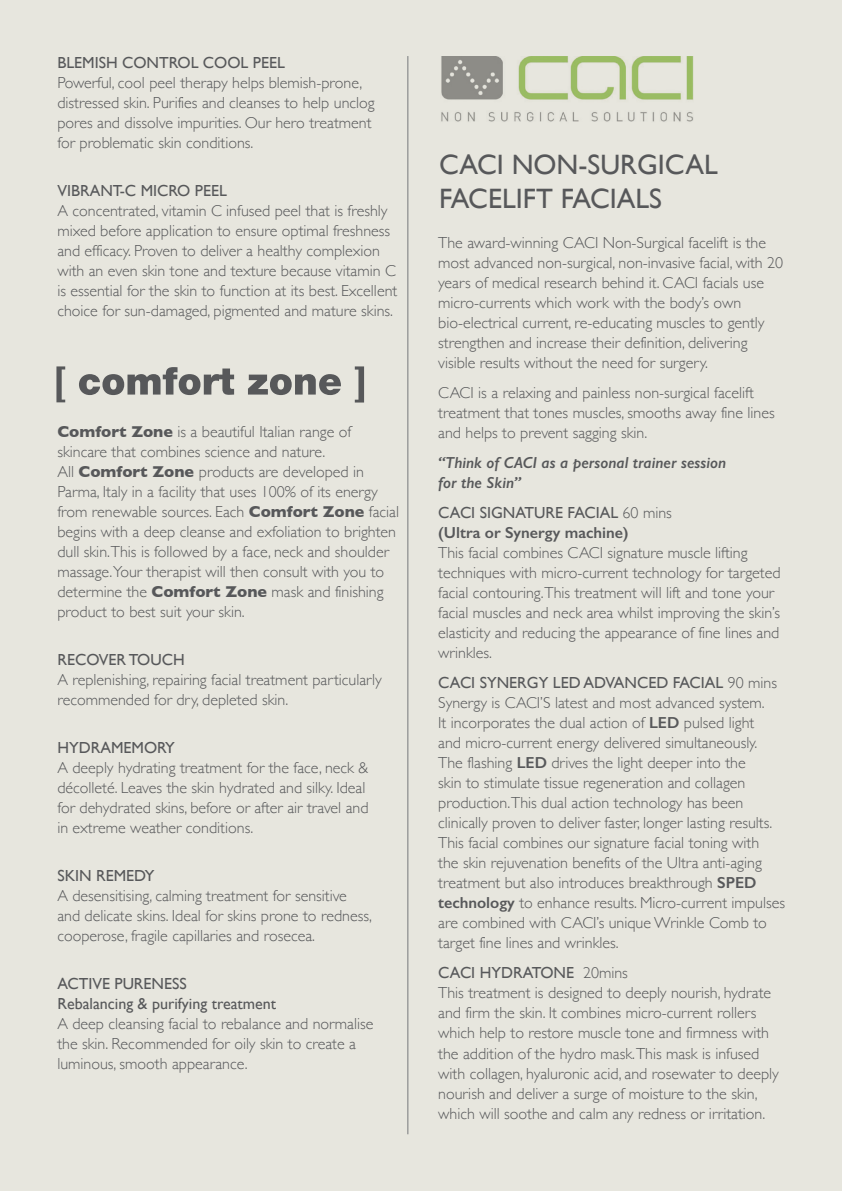
<style>
.page{position:relative;width:842px;height:1191px;background:#e7e6de}
.page>*{position:absolute;margin:0;border:0;box-sizing:border-box;transform-origin:0 0}
.t1{font:28px/34px "Gill Sans";color:#57585a}
.t2{font:300 16px/20px "Gill Sans";color:#57585a}
.t3{font:16px/20px "Gill Sans";color:#57585a}
.t4{font:italic 600 16px/20px "Gill Sans";color:#57585a}
.t5{font:600 16px/20px "Gill Sans";color:#57585a}
.s1{font-weight:700}
.s2{font-weight:400}
.s3{font-weight:300}
.s4{font-weight:600}
</style>
<div class="page">
<svg style="left:56px;top:366px;width:9px;height:36px"></svg>
<svg style="left:79px;top:367px;width:155px;height:28px"></svg>
<svg style="left:248px;top:374px;width:93px;height:21px"></svg>
<svg style="left:355px;top:366px;width:9px;height:36px"></svg>
<img style="left:441px;top:57px;width:253px;height:65px">
<hr style="left:407px;top:56px;width:1px;height:1078px;background:#76787b">
<p class="t3" style="left:57px;top:53px;width:229px">BLEMISH CONTROL COOL PEEL</p>
<p class="t2" style="left:57px;top:73px;width:319px">Powerful, cool peel therapy helps blemish-prone, distressed skin. Purifies and cleanses to help unclog pores and dissolve impurities. Our hero treatment for problematic skin conditions.</p>
<p class="t3" style="left:57px;top:181px;width:171px">VIBRANT-C MICRO PEEL</p>
<p class="t2" style="left:57px;top:201px;width:341px">A concentrated, vitamin C infused peel that is freshly mixed before application to ensure optimal freshness and efficacy. Proven to deliver a healthy complexion with an even skin tone and texture because vitamin C is essential for the skin to function at its best. Excellent choice for sun-damaged, pigmented and mature skins.</p>
<p class="t2" style="left:57px;top:421px;width:343px"><span class="s1">Comfort Zone</span> is a beautiful Italian range of skincare that combines science and nature.<br>All <span class="s1">Comfort Zone</span> products are developed in Parma, Italy in a facility that uses 100% of its energy from renewable sources. Each <span class="s1">Comfort Zone</span> facial begins with a deep cleanse and exfoliation to brighten dull skin.This is followed by a face, neck and shoulder massage.Your therapist will then consult with you to determine the <span class="s1">Comfort Zone</span> mask and finishing product to best suit your skin.</p>
<p class="t3" style="left:57px;top:649px;width:129px">RECOVER TOUCH</p>
<p class="t2" style="left:57px;top:669px;width:326px">A replenishing, repairing facial treatment particularly recommended for dry, depleted skin.</p>
<p class="t3" style="left:57px;top:737px;width:119px">HYDRAMEMORY</p>
<p class="t2" style="left:57px;top:757px;width:313px">A deeply hydrating treatment for the face, neck &amp; décolleté. Leaves the skin hydrated and silky. Ideal for dehydrated skins, before or after air travel and in extreme weather conditions.</p>
<p class="t3" style="left:57px;top:865px;width:98px">SKIN REMEDY</p>
<p class="t2" style="left:57px;top:885px;width:316px">A desensitising, calming treatment for sensitive and delicate skins. Ideal for skins prone to redness, cooperose, fragile capillaries and rosecea.</p>
<p class="t3" style="left:57px;top:973px;width:220px">ACTIVE PURENESS<br>Rebalancing &amp; purifying treatment</p>
<p class="t2" style="left:57px;top:1013px;width:318px">A deep cleansing facial to rebalance and normalise the skin. Recommended for oily skin to create a luminous, smooth appearance.</p>
<h1 class="t1" style="left:439px;top:147px;width:280px">CACI NON-SURGICAL<br>FACELIFT FACIALS</h1>
<p class="t2" style="left:438px;top:233px;width:346px">The award-winning CACI Non-Surgical facelift is the most advanced non-surgical, non-invasive facial, with 20 years of medical research behind it. CACI facials use micro-currents which work with the body’s own bio-electrical current, re-educating muscles to gently strengthen and increase their definition, delivering visible results without the need for surgery.</p>
<p class="t2" style="left:438px;top:383px;width:338px">CACI is a relaxing and painless non-surgical facelift treatment that tones muscles, smooths away fine lines and helps to prevent sagging skin.</p>
<p class="t4" style="left:438px;top:453px;width:289px">“Think of CACI as a personal trainer session for the Skin”</p>
<p class="t5" style="left:438px;top:503px;width:235px"><span class="s2">CACI SIGNATURE FACIAL</span> <span class="s3">60 mins </span>(Ultra or Synergy machine)</p>
<p class="t2" style="left:438px;top:543px;width:344px">This facial combines CACI signature muscle lifting techniques with micro-current technology for targeted facial contouring.This treatment will lift and tone your facial muscles and neck area whilst improving the skin’s elasticity and reducing the appearance of fine lines and wrinkles.</p>
<p class="t2" style="left:438px;top:673px;width:348px"><span class="s2">CACI SYNERGY LED ADVANCED FACIAL</span> 90 mins Synergy is CACI’S latest and most advanced system.<br>It incorporates the dual action of <span class="s4">LED</span> pulsed light<br>and micro-current energy delivered simultaneously.<br>The flashing <span class="s4">LED</span> drives the light deeper into the<br>skin to stimulate tissue regeneration and collagen production.This dual action technology has been clinically proven to deliver faster, longer lasting results.<br>This facial combines our signature facial toning with<br>the skin rejuvenation benefits of the Ultra anti-aging treatment but also introduces breakthrough <span class="s4">SPED technology</span> to enhance results. Micro-current impulses are combined with CACI’s unique Wrinkle Comb to target fine lines and wrinkles.</p>
<p class="t2" style="left:438px;top:963px;width:342px"><span class="s2">CACI HYDRATONE</span> 20mins<br>This treatment is designed to deeply nourish, hydrate and firm the skin. It combines micro-current rollers which help to restore muscle tone and firmness with the addition of the hydro mask.This mask is infused with collagen, hyaluronic acid, and rosewater to deeply nourish and deliver a surge of moisture to the skin, which will soothe and calm any redness or irritation.</p>
</div>
